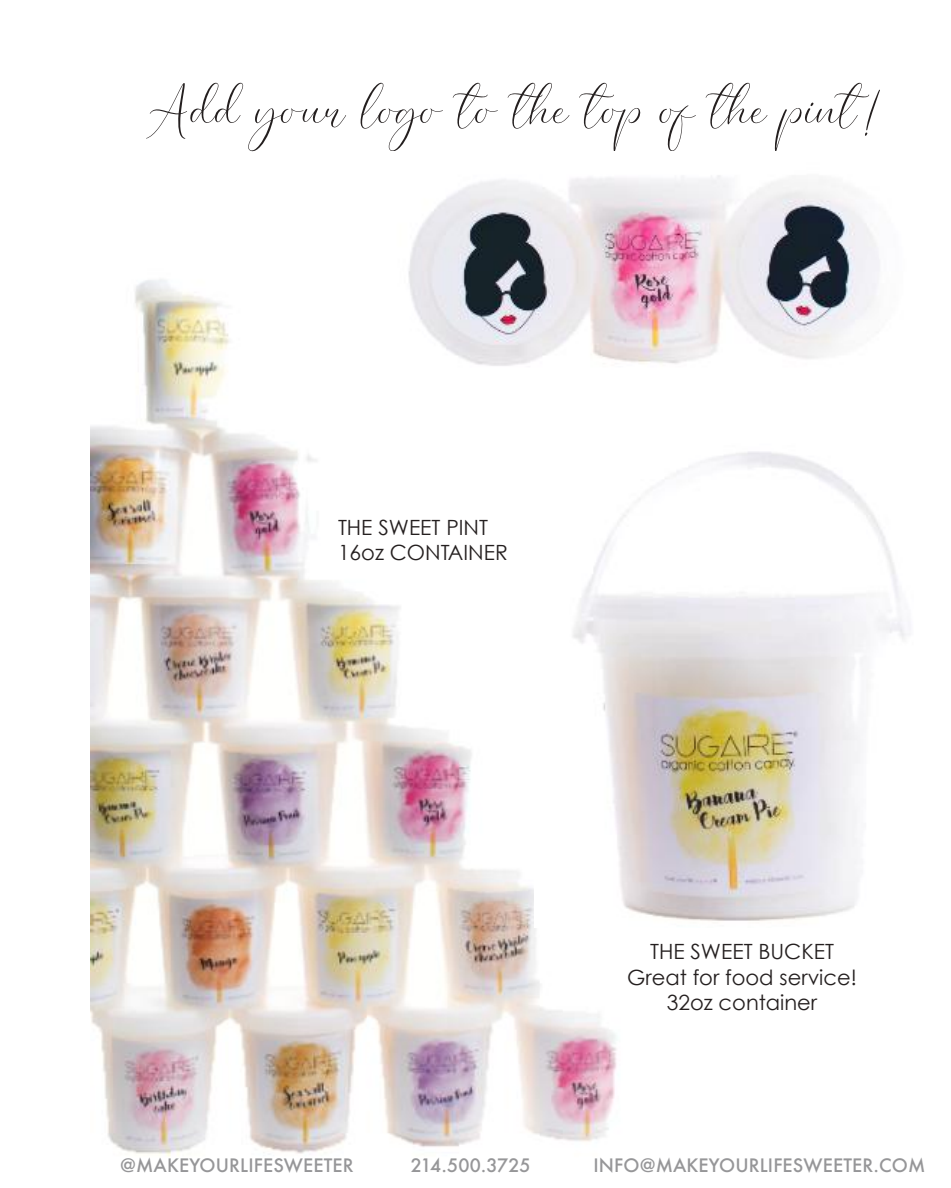
<style>
.page{position:relative;width:951px;height:1188px;background:#fff}
.page>*{position:absolute;margin:0;border:0;box-sizing:border-box;transform-origin:0 0}
.t1{font:63px "Elegant DEMO";color:#241f1f}
.t2{font:21px/25.2px "Century Gothic";color:#241f1f}
.t3{font:500 18px "Futura";letter-spacing:.005em;color:#969698}
</style>
<div class="page">
<img style="left:90px;top:279px;width:527px;height:878px">
<img style="left:374px;top:175px;width:506px;height:206px">
<img style="left:535px;top:432px;width:371px;height:496px">
<h1 class="t1" style="left:146px;top:73px;width:742px">Add your logo to the top of the pint!</h1>
<p class="t2" style="left:338px;top:514px;width:171px">THE SWEET PINT<br>16oz CONTAINER</p>
<p class="t2" style="left:627px;top:939px;width:231px;text-align:center">THE SWEET BUCKET<br>Great for food service!<br>32oz container</p>
<p class="t3" style="left:120px;top:1154px;width:235px">@MAKEYOURLIFESWEETER</p>
<p class="t3" style="left:411px;top:1154px;width:121px">214.500.3725</p>
<p class="t3" style="left:593px;top:1154px;width:333px">INFO@MAKEYOURLIFESWEETER.COM</p>
</div>
